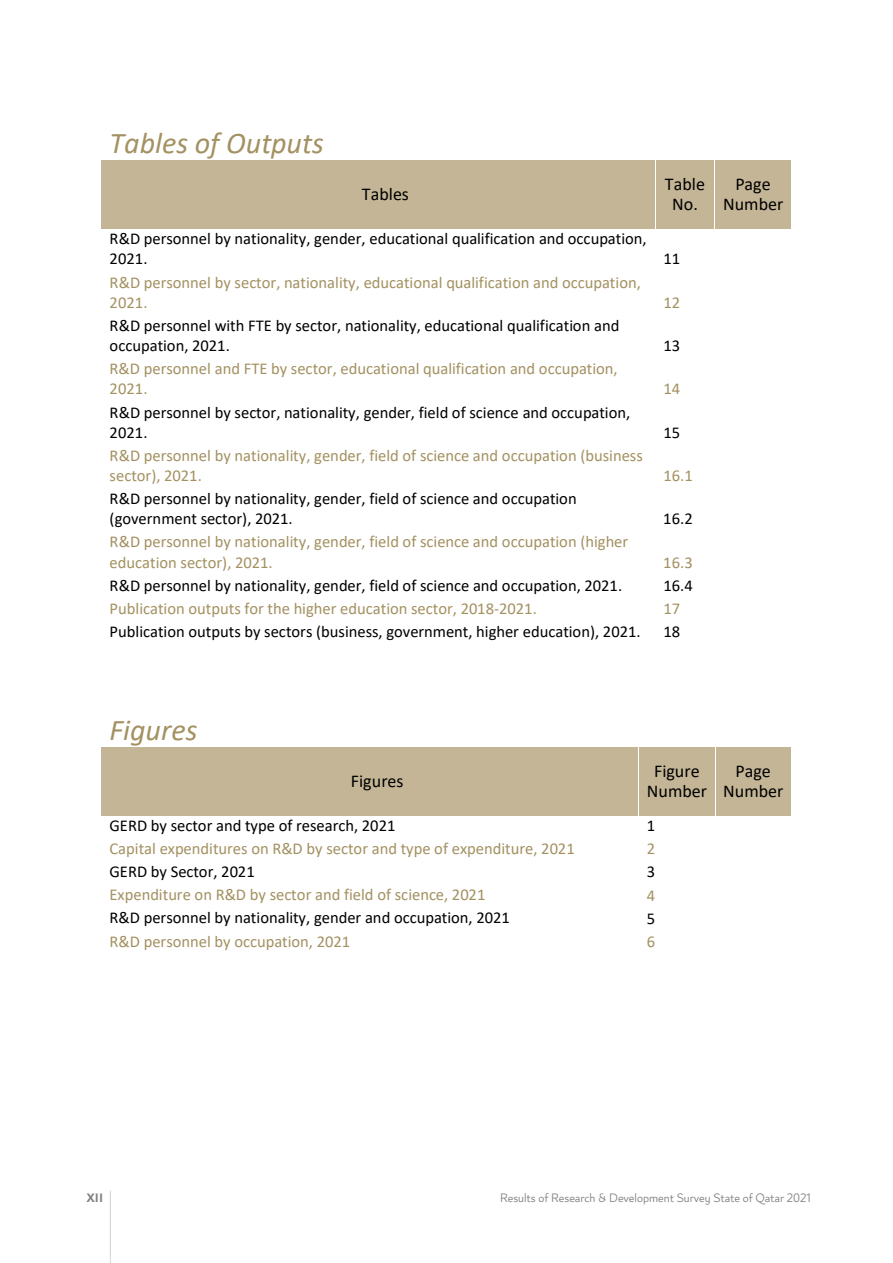
<style>
.page{position:relative;width:893px;height:1263px;background:#fff}
.page>*{position:absolute;margin:0;border:0;box-sizing:border-box;transform-origin:0 0}
.t1{font:italic 30px "Calibri";color:#a39161}
.t2{font:18px/19.8px "Calibri";color:#000;text-align:center}
.t3{font:16.5px/20.1px "Calibri";color:#000}
.t4{font:16.5px/20.1px "Calibri";color:#a39161}
.t5{font:300 13.5px "Lusail";color:#808285}
.t6{font:700 13.5px "Lusail";color:#808285}
</style>
<div class="page">
<div style="left:102px;top:161px;width:553px;height:68px;background:#c3b595"></div>
<div style="left:655px;top:161px;width:60px;height:68px;background:#c3b595"></div>
<div style="left:715px;top:161px;width:76px;height:68px;background:#c3b595"></div>
<hr style="left:655px;top:161px;width:1px;height:68px;background:#fff">
<hr style="left:715px;top:161px;width:1px;height:68px;background:#fff">
<div style="left:101px;top:747px;width:537px;height:68px;background:#c3b595"></div>
<div style="left:639px;top:747px;width:76px;height:68px;background:#c3b595"></div>
<div style="left:715px;top:747px;width:76px;height:68px;background:#c3b595"></div>
<hr style="left:715px;top:747px;width:1px;height:68px;background:#fff">
<hr style="left:110px;top:1191px;width:1px;height:72px;background:#d1d3d4">
<h1 class="t1" style="left:110px;top:123px;width:216px">Tables of Outputs</h1>
<p class="t2" style="left:362px;top:184px;width:49px">Tables</p>
<p class="t2" style="left:665px;top:174px;width:42px">Table<br>No.</p>
<p class="t2" style="left:723px;top:174px;width:62px">Page<br>Number</p>
<p class="t3" style="left:110px;top:228px;width:539px">R&amp;D personnel by nationality, gender, educational qualification and occupation,<br>2021.</p>
<p class="t3" style="left:663px;top:249px;width:18px">11</p>
<p class="t4" style="left:110px;top:272px;width:533px">R&amp;D personnel by sector, nationality, educational qualification and occupation,<br>2021.</p>
<p class="t3" style="left:110px;top:315px;width:511px">R&amp;D personnel with FTE by sector, nationality, educational qualification and occupation, 2021.</p>
<p class="t4" style="left:110px;top:358px;width:510px">R&amp;D personnel and FTE by sector, educational qualification and occupation,<br>2021.</p>
<p class="t3" style="left:110px;top:402px;width:522px">R&amp;D personnel by sector, nationality, gender, field of science and occupation,<br>2021.</p>
<p class="t4" style="left:110px;top:445px;width:535px">R&amp;D personnel by nationality, gender, field of science and occupation (business sector), 2021.</p>
<p class="t3" style="left:110px;top:488px;width:469px">R&amp;D personnel by nationality, gender, field of science and occupation (government sector), 2021.</p>
<p class="t4" style="left:110px;top:531px;width:520px">R&amp;D personnel by nationality, gender, field of science and occupation (higher education sector), 2021.</p>
<p class="t4" style="left:663px;top:292px;width:18px">12</p>
<p class="t3" style="left:663px;top:335px;width:18px">13</p>
<p class="t4" style="left:663px;top:378px;width:18px">14</p>
<p class="t3" style="left:663px;top:422px;width:18px">15</p>
<p class="t4" style="left:663px;top:465px;width:31px">16.1</p>
<p class="t3" style="left:663px;top:508px;width:31px">16.2</p>
<p class="t4" style="left:663px;top:551px;width:31px">16.3</p>
<p class="t3" style="left:110px;top:575px;width:514px">R&amp;D personnel by nationality, gender, field of science and occupation, 2021.</p>
<p class="t3" style="left:663px;top:575px;width:31px">16.4</p>
<p class="t4" style="left:110px;top:598px;width:429px">Publication outputs for the higher education sector, 2018-2021.</p>
<p class="t4" style="left:663px;top:598px;width:18px">17</p>
<p class="t3" style="left:110px;top:621px;width:533px">Publication outputs by sectors (business, government, higher education), 2021.</p>
<p class="t3" style="left:663px;top:621px;width:18px">18</p>
<h1 class="t1" style="left:109px;top:709px;width:89px">Figures</h1>
<p class="t2" style="left:351px;top:770px;width:54px">Figures</p>
<p class="t2" style="left:647px;top:760px;width:62px">Figure<br>Number</p>
<p class="t2" style="left:723px;top:760px;width:62px">Page<br>Number</p>
<p class="t3" style="left:109px;top:815px;width:287px">GERD by sector and type of research, 2021</p>
<p class="t3" style="left:647px;top:815px;width:10px">1</p>
<p class="t4" style="left:109px;top:838px;width:467px">Capital expenditures on R&amp;D by sector and type of expenditure, 2021</p>
<p class="t4" style="left:647px;top:838px;width:10px">2</p>
<p class="t3" style="left:109px;top:861px;width:147px">GERD by Sector, 2021</p>
<p class="t3" style="left:647px;top:861px;width:10px">3</p>
<p class="t4" style="left:109px;top:884px;width:377px">Expenditure on R&amp;D by sector and field of science, 2021</p>
<p class="t4" style="left:647px;top:885px;width:10px">4</p>
<p class="t3" style="left:109px;top:907px;width:402px">R&amp;D personnel by nationality, gender and occupation, 2021</p>
<p class="t3" style="left:647px;top:908px;width:10px">5</p>
<p class="t4" style="left:109px;top:930px;width:242px">R&amp;D personnel by occupation, 2021</p>
<p class="t4" style="left:647px;top:931px;width:10px">6</p>
<p class="t6" style="left:86px;top:1189px;width:18px">XII</p>
<p class="t5" style="left:500px;top:1190px;width:312px">Results of Research &amp; Development Survey State of Qatar 2021</p>
</div>
